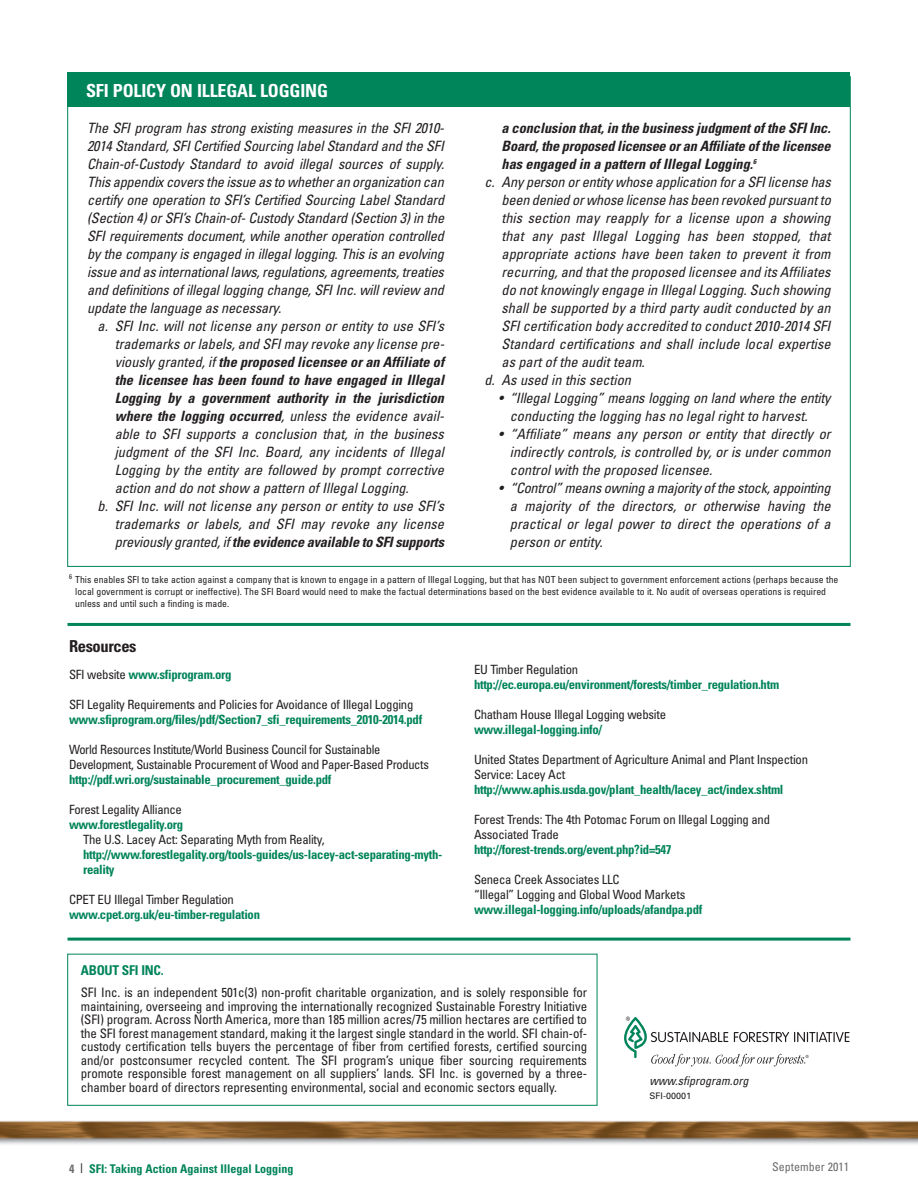
<style>
.page{position:relative;width:918px;height:1188px;background:#fff}
.page>*{position:absolute;margin:0;border:0;box-sizing:border-box;transform-origin:0 0}
.t1{font:700 condensed 18px "Univers";letter-spacing:-.01em;color:#fff}
.t2{font:700 condensed 16.5px "Univers";letter-spacing:-.02em;color:#231f20}
.t3{font:italic condensed 14.25px/18px "Univers";color:#231f20;text-align:justify}
.t4{font:italic 700 condensed 14.25px "Univers";color:#231f20}
.t5{font:700 condensed 13.5px "Univers";letter-spacing:-.02em;color:#00845a}
.t6{font:condensed 13.05px/13.5px "Univers";letter-spacing:-.01em;color:#231f20;text-align:justify}
.t7{font:condensed 12.75px/15px "Univers";letter-spacing:-.02em;color:#231f20}
.t8{font:700 condensed 12.75px/15px "Univers";letter-spacing:-.02em;color:#00845a}
.t9{font:700 condensed 12px "Univers";color:#00845a}
.t10{font:italic condensed 12px "Univers";color:#231f20}
.t11{font:condensed 12px "Univers";color:#6c6d70}
.t12{font:condensed 9.75px/11.7px "Univers";color:#231f20}
.t13{font:9px "Univers";color:#231f20}
.t14{font:condensed 6.75px "Univers";color:#231f20}
.s1{font-weight:400}
.s2{font-weight:700}
.s3{font-weight:400;color:#231f20}
.s4{color:#6c6d70}
.s5{font-weight:300;font-size:13.5px;color:#231f20}
</style>
<div class="page">
<img style="left:0;top:1121px;width:918px;height:23px">
<svg style="left:624px;top:1017px;width:226px;height:49px"></svg>
<hr style="left:68px;top:623px;width:782px;height:3px;background:#00845a">
<div style="left:68px;top:954px;width:529px;height:152px;border:1px solid #00845a"></div>
<div style="left:68px;top:72px;width:782px;height:35px;background:#00845a"></div>
<hr style="left:68px;top:938px;width:782px;height:3px;background:#00845a">
<p class="t1" style="left:86px;top:84px;width:244px">SFI POLICY ON ILLEGAL LOGGING</p>
<p class="t3" style="left:87px;top:120px;width:359px">The SFI program has strong existing measures in the SFI 2010- 2014 Standard, SFI Certified Sourcing label Standard and the SFI Chain-of-Custody Standard to avoid illegal sources of supply.<br>This appendix covers the issue as to whether an organization can certify one operation to SFI’s Certified Sourcing Label Standard (Section 4) or SFI’s Chain-of- Custody Standard (Section 3) in the SFI requirements document, while another operation controlled by the company is engaged in illegal logging. This is an evolving issue and as international laws, regulations, agreements, treaties and definitions of illegal logging change, SFI Inc. will review and update the language as necessary.</p>
<p class="t3" style="left:98px;top:318px;width:348px">a. SFI Inc. will not license any person or entity to use SFI’s</p>
<p class="t3" style="left:115px;top:336px;width:331px">trademarks or labels, and SFI may revoke any license pre-</p>
<p class="t4" style="left:115px;top:357px;width:331px"><span class="s1">viously granted, if</span> the proposed licensee or an Affiliate of</p>
<p class="t4" style="left:115px;top:375px;width:331px">the licensee has been found to have engaged in Illegal</p>
<p class="t4" style="left:115px;top:393px;width:331px">Logging by a government authority in the jurisdiction</p>
<p class="t3" style="left:115px;top:408px;width:331px"><span class="s2">where the logging occurred</span>, unless the evidence avail-</p>
<p class="t3" style="left:115px;top:426px;width:331px">able to SFI supports a conclusion that, in the business</p>
<p class="t3" style="left:115px;top:444px;width:331px">judgment of the SFI Inc. Board, any incidents of Illegal</p>
<p class="t3" style="left:115px;top:462px;width:331px">Logging by the entity are followed by prompt corrective</p>
<p class="t3" style="left:115px;top:480px;width:296px">action and do not show a pattern of Illegal Logging.</p>
<p class="t3" style="left:98px;top:498px;width:348px">b. SFI Inc. will not license any person or entity to use SFI’s</p>
<p class="t3" style="left:115px;top:516px;width:331px">trademarks or labels, and SFI may revoke any license</p>
<p class="t4" style="left:115px;top:537px;width:331px"><span class="s1">previously granted, if</span> the evidence available to SFI supports</p>
<p class="t4" style="left:502px;top:123px;width:331px">a conclusion that, in the business judgment of the SFI Inc.</p>
<p class="t4" style="left:502px;top:141px;width:331px">Board, the proposed licensee or an Affiliate of the licensee</p>
<p class="t4" style="left:502px;top:159px;width:256px">has engaged in a pattern of Illegal Logging.<sup>6</sup></p>
<p class="t3" style="left:484px;top:174px;width:348px">c. Any person or entity whose application for a SFI license has</p>
<p class="t3" style="left:502px;top:192px;width:331px">been denied or whose license has been revoked pursuant to</p>
<p class="t3" style="left:502px;top:210px;width:331px">this section may reapply for a license upon a showing</p>
<p class="t3" style="left:502px;top:228px;width:331px">that any past Illegal Logging has been stopped, that</p>
<p class="t3" style="left:502px;top:246px;width:331px">appropriate actions have been taken to prevent it from</p>
<p class="t3" style="left:502px;top:264px;width:331px">recurring, and that the proposed licensee and its Affiliates</p>
<p class="t3" style="left:502px;top:282px;width:331px">do not knowingly engage in Illegal Logging. Such showing</p>
<p class="t3" style="left:502px;top:300px;width:331px">shall be supported by a third party audit conducted by an</p>
<p class="t3" style="left:502px;top:318px;width:331px">SFI certification body accredited to conduct 2010-2014 SFI</p>
<p class="t3" style="left:502px;top:336px;width:331px">Standard certifications and shall include local expertise</p>
<p class="t3" style="left:502px;top:354px;width:145px">as part of the audit team.</p>
<p class="t3" style="left:484px;top:372px;width:148px">d. As used in this section</p>
<p class="t3" style="left:510px;top:390px;width:322px;text-indent:-11px">• “Illegal Logging” means logging on land where the entity conducting the logging has no legal right to harvest.</p>
<p class="t3" style="left:510px;top:426px;width:322px;text-indent:-12px">• “Affiliate” means any person or entity that directly or indirectly controls, is controlled by, or is under common control with the proposed licensee.</p>
<p class="t3" style="left:510px;top:480px;width:322px;text-indent:-12px">• “Control” means owning a majority of the stock, appointing a majority of the directors, or otherwise having the practical or legal power to direct the operations of a person or entity.</p>
<p class="t14" style="left:69px;top:574px;width:4px">6</p>
<p class="t12" style="left:75px;top:575px;width:765px">This enables SFI to take action against a company that is known to engage in a pattern of Illegal Logging, but that has NOT been subject to government enforcement actions (perhaps because the local government is corrupt or ineffective). The SFI Board would need to make the factual determinations based on the best evidence available to it. No audit of overseas operations is required unless and until such a finding is made.</p>
<p class="t2" style="left:69px;top:640px;width:69px">Resources</p>
<p class="t8" style="left:69px;top:668px;width:164px"><span class="s3">SFI website</span> www.sfiprogram.org</p>
<p class="t7" style="left:69px;top:698px;width:346px">SFI Legality Requirements and Policies for Avoidance of Illegal Logging</p>
<p class="t8" style="left:69px;top:713px;width:355px">www.sfiprogram.org/files/pdf/Section7_sfi_requirements_2010-2014.pdf</p>
<p class="t7" style="left:69px;top:743px;width:361px">World Resources Institute/World Business Council for Sustainable<br>Development, Sustainable Procurement of Wood and Paper-Based Products</p>
<p class="t8" style="left:69px;top:773px;width:264px">http://pdf.wri.org/sustainable_procurement_guide.pdf</p>
<p class="t7" style="left:69px;top:803px;width:114px">Forest Legality Alliance</p>
<p class="t8" style="left:69px;top:818px;width:116px">www.forestlegality.org</p>
<p class="t7" style="left:83px;top:833px;width:243px">The U.S. Lacey Act: Separating Myth from Reality,</p>
<p class="t8" style="left:83px;top:848px;width:361px">http://www.forestlegality.org/tools-guides/us-lacey-act-separating-myth&shy;reality</p>
<p class="t7" style="left:69px;top:893px;width:166px">CPET EU Illegal Timber Regulation</p>
<p class="t8" style="left:69px;top:908px;width:193px">www.cpet.org.uk/eu-timber-regulation</p>
<p class="t7" style="left:474px;top:663px;width:106px">EU Timber Regulation</p>
<p class="t8" style="left:474px;top:678px;width:307px">http://ec.europa.eu/environment/forests/timber_regulation.htm</p>
<p class="t7" style="left:474px;top:708px;width:194px">Chatham House Illegal Logging website</p>
<p class="t8" style="left:474px;top:723px;width:130px">www.illegal-logging.info/</p>
<p class="t7" style="left:474px;top:753px;width:336px">United States Department of Agriculture Animal and Plant Inspection<br>Service: Lacey Act</p>
<p class="t8" style="left:474px;top:783px;width:311px">http://www.aphis.usda.gov/plant_health/lacey_act/index.shtml</p>
<p class="t7" style="left:474px;top:813px;width:298px">Forest Trends: The 4th Potomac Forum on Illegal Logging and<br>Associated Trade</p>
<p class="t8" style="left:474px;top:843px;width:199px">http://forest-trends.org/event.php?id=547</p>
<p class="t7" style="left:474px;top:873px;width:213px">Seneca Creek Associates LLC<br>“Illegal” Logging and Global Wood Markets</p>
<p class="t8" style="left:474px;top:903px;width:230px">www.illegal-logging.info/uploads/afandpa.pdf</p>
<p class="t5" style="left:81px;top:965px;width:84px">ABOUT SFI INC.</p>
<p class="t6" style="left:81px;top:987px;width:508px">SFI Inc. is an independent 501c(3) non-profit charitable organization, and is solely responsible for maintaining, overseeing and improving the internationally recognized Sustainable Forestry Initiative (SFI) program. Across North America, more than 185 million acres/75 million hectares are certified to the SFI forest management standard, making it the largest single standard in the world. SFI chain-of&shy;custody certification tells buyers the percentage of fiber from certified forests, certified sourcing and/or postconsumer recycled content. The SFI program’s unique fiber sourcing requirements promote responsible forest management on all suppliers’ lands. SFI Inc. is governed by a three&shy;chamber board of directors representing environmental, social and economic sectors equally.</p>
<p class="t10" style="left:650px;top:1076px;width:100px">www.sfiprogram.org</p>
<p class="t13" style="left:650px;top:1093px;width:43px">SFI-00001</p>
<p class="t9" style="left:69px;top:1164px;width:226px"><span class="s4">4</span> <span class="s5">I</span> SFI: Taking Action Against Illegal Logging</p>
<p class="t11" style="left:772px;top:1163px;width:78px">September 2011</p>
</div>
